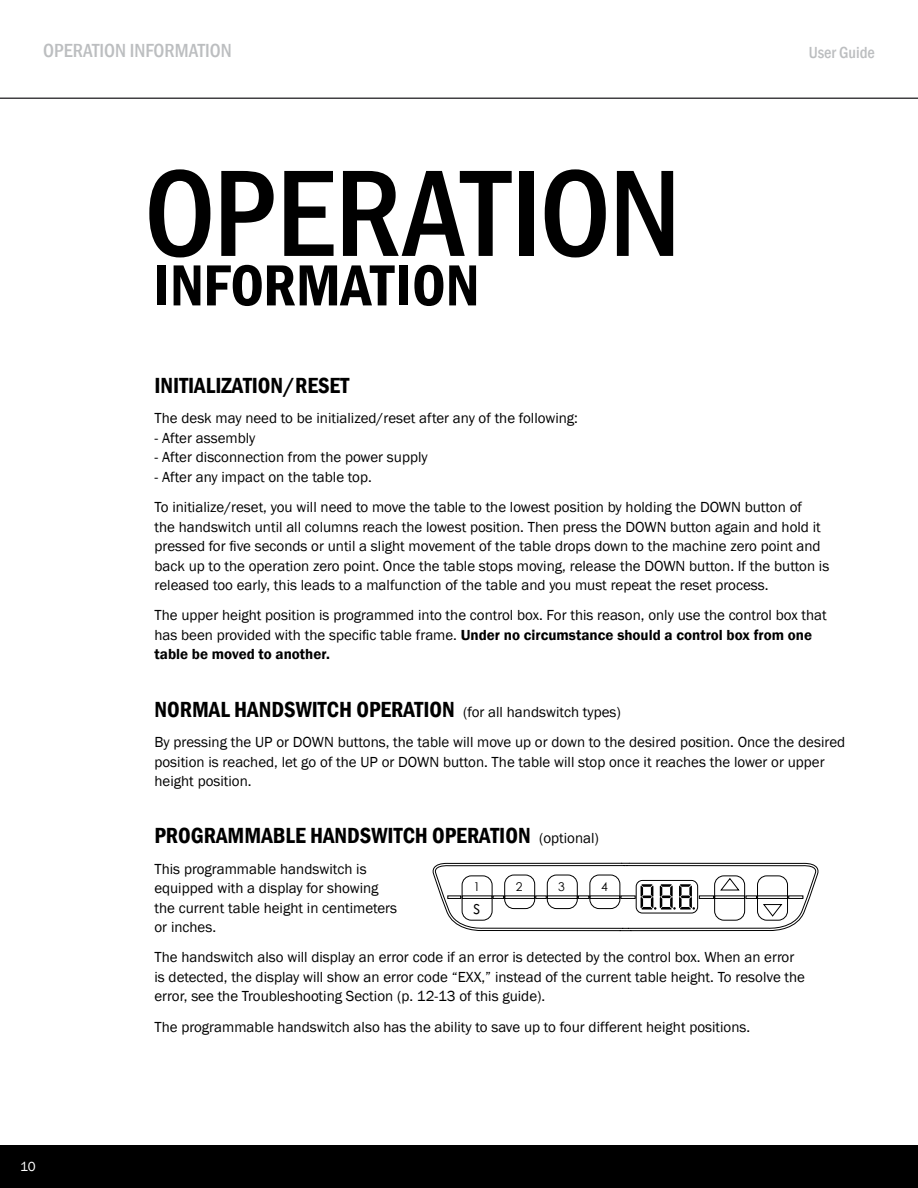
<style>
.page{position:relative;width:918px;height:1188px;background:#fff}
.page>*{position:absolute;margin:0;border:0;box-sizing:border-box;transform-origin:0 0}
.t1{font:500 condensed 127.5px "Franklin Gothic";letter-spacing:-.005em;color:#000}
.t2{font:600 condensed 60px "Franklin Gothic";color:#000}
.t3{font:600 condensed 22.5px "Franklin Gothic";color:#000}
.t4{font:500 condensed 19.5px "Franklin Gothic";color:#bcbec0}
.t5{font:18.6px "Century Gothic";color:#000}
.t6{font:500 condensed 16.5px "Franklin Gothic";color:#bcbec0}
.t7{font:15px/19.5px "Franklin Gothic";color:#000}
.t8{font:13.5px "Franklin Gothic";color:#fff}
.t9{font:12.15px "Century Gothic";color:#000}
.s1{font-weight:600}
.s2{font-weight:400;font-stretch:normal;font-size:15px}
</style>
<div class="page">
<div style="left:0;top:1145px;width:918px;height:43px;background:#000"></div>
<svg style="left:0;top:97px;width:918px;height:2px;background:#706f71"></svg>
<svg style="left:432px;top:863px;width:387px;height:68px"></svg>
<h3 class="t4" style="left:43px;top:38px;width:190px">OPERATION INFORMATION</h3>
<h1 class="t1" style="left:144px;top:130px;width:538px">OPERATION</h1>
<h2 class="t2" style="left:154px;top:245px;width:327px">INFORMATION</h2>
<p class="t6" style="left:809px;top:41px;width:68px">User Guide</p>
<h3 class="t3" style="left:154px;top:370px;width:196px">INITIALIZATION/RESET</h3>
<p class="t7" style="left:154px;top:409px;width:425px">The desk may need to be initialized/reset after any of the following:</p>
<p class="t7" style="left:154px;top:428px;width:102px">- After assembly</p>
<p class="t7" style="left:154px;top:448px;width:275px">- After disconnection from the power supply</p>
<p class="t7" style="left:154px;top:462px;width:649px;line-height:30.3px">- After any impact on the table top.<br>To initialize/reset, you will need to move the table to the lowest position by holding the DOWN button of</p>
<p class="t7" style="left:154px;top:517px;width:676px">the handswitch until all columns reach the lowest position. Then press the DOWN button again and hold it pressed for five seconds or until a slight movement of the table drops down to the machine zero point and back up to the operation zero point. Once the table stops moving, release the DOWN button. If the button is released too early, this leads to a malfunction of the table and you must repeat the reset process.</p>
<p class="t7" style="left:154px;top:606px;width:674px">The upper height position is programmed into the control box. For this reason, only use the control box that has been provided with the specific table frame. <span class="s1">Under no circumstance should a control box from one table be moved to another.</span></p>
<h3 class="t3" style="left:154px;top:694px;width:468px">NORMAL HANDSWITCH OPERATION <span class="s2">(for all handswitch types)</span></h3>
<p class="t7" style="left:154px;top:733px;width:692px">By pressing the UP or DOWN buttons, the table will move up or down to the desired position. Once the desired position is reached, let go of the UP or DOWN button. The table will stop once it reaches the lower or upper height position.</p>
<h3 class="t3" style="left:154px;top:821px;width:446px">PROGRAMMABLE HANDSWITCH OPERATION <span class="s2">(optional)</span></h3>
<p class="t7" style="left:155px;top:859px;width:244px">This programmable handswitch is equipped with a display for showing the current table height in centimeters or inches.</p>
<p class="t7" style="left:155px;top:948px;width:652px">The handswitch also will display an error code if an error is detected by the control box. When an error is detected, the display will show an error code “EXX,” instead of the current table height. To resolve the error, see the Troubleshooting Section (p. 12-13 of this guide).</p>
<p class="t7" style="left:155px;top:1017px;width:597px">The programmable handswitch also has the ability to save up to four different height positions.</p>
<p class="t9" style="left:516px;top:878px;width:8px">2</p>
<p class="t9" style="left:558px;top:878px;width:8px">3</p>
<p class="t9" style="left:601px;top:878px;width:8px">4</p>
<p class="t9" style="left:473px;top:878px;width:8px">1</p>
<p class="t5" style="left:473px;top:895px;width:9px">s</p>
<p class="t8" style="left:20px;top:1158px;width:17px">10</p>
</div>
